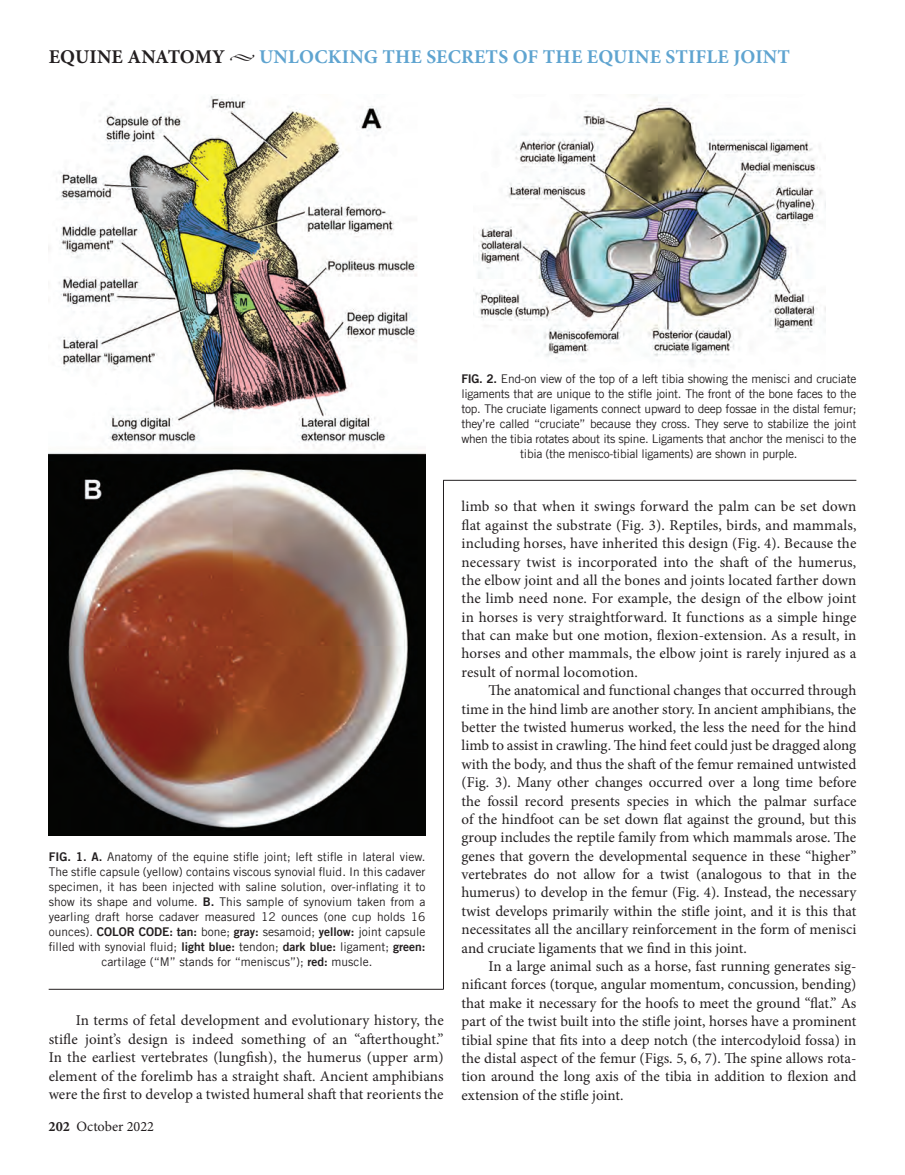
<style>
.page{position:relative;width:905px;height:1175px;background:#fff}
.page>*{position:absolute;margin:0;border:0;box-sizing:border-box;transform-origin:0 0}
.t1{font:700 19.5px "Minion Pro";letter-spacing:.01em;color:#5fa4d0}
.t2{font:15px/18.3px "Minion Pro";color:#231f20;text-align:justify}
.t3{font:14.25px "Minion Pro";color:#231f20}
.t4{font:12px/15px "Trade Gothic";color:#231f20;text-align:center}
.t5{font:12px/15px "Trade Gothic";letter-spacing:-.025em;color:#231f20;text-align:center}
.s1{color:#231f20}
.s2{font-family:"Trade Gothic Bold 6"}
.s3{font-weight:700}
</style>
<div class="page">
<img style="left:473px;top:94px;width:352px;height:268px">
<img style="left:49px;top:96px;width:376px;height:739px">
<hr style="left:443px;top:480px;width:413px;height:1px;background:#231f20">
<hr style="left:49px;top:989px;width:394px;height:1px;background:#231f20">
<hr style="left:443px;top:480px;width:1px;height:509px;background:#231f20">
<h1 class="t1" style="left:49px;top:43px;width:742px"><span class="s1">EQUINE ANATOMY</span> <span class="s1">◆</span> UNLOCKING THE SECRETS OF THE EQUINE STIFLE JOINT</h1>
<p class="t4" style="left:49px;top:849px;width:378px"><span class="s2">FIG. 1. A.</span> Anatomy of the equine stifle joint; left stifle in lateral view.<br>The stifle capsule (yellow) contains viscous synovial fluid. In this cadaver specimen, it has been injected with saline solution, over-inflating it to show its shape and volume. <span class="s2">B.</span> This sample of synovium taken from a yearling draft horse cadaver measured 12 ounces (one cup holds 16 ounces). <span class="s2">COLOR CODE: tan:</span> bone; <span class="s2">gray:</span> sesamoid; <span class="s2">yellow:</span> joint capsule filled with synovial fluid; <span class="s2">light blue:</span> tendon; <span class="s2">dark blue:</span> ligament; <span class="s2">green: </span>cartilage (“M” stands for “meniscus”); <span class="s2">red:</span> muscle.</p>
<p class="t2" style="left:49px;top:1011px;width:396px;text-indent:27px">In terms of fetal development and evolutionary history, the stifle joint’s design is indeed something of an “afterthought.” In the earliest vertebrates (lungfish), the humerus (upper arm) element of the forelimb has a straight shaft. Ancient amphibians were the first to develop a twisted humeral shaft that reorients the</p>
<p class="t3" style="left:49px;top:1117px;width:107px"><span class="s3">202</span> October 2022</p>
<p class="t5" style="left:461px;top:372px;width:396px"><span class="s2">FIG. 2.</span> End-on view of the top of a left tibia showing the menisci and cruciate ligaments that are unique to the stifle joint. The front of the bone faces to the top. The cruciate ligaments connect upward to deep fossae in the distal femur; they’re called “cruciate” because they cross. They serve to stabilize the joint when the tibia rotates about its spine. Ligaments that anchor the menisci to the tibia (the menisco-tibial ligaments) are shown in purple.</p>
<p class="t2" style="left:461px;top:497px;width:396px">limb so that when it swings forward the palm can be set down flat against the substrate (Fig. 3). Reptiles, birds, and mammals, including horses, have inherited this design (Fig. 4). Because the necessary twist is incorporated into the shaft of the humerus, the elbow joint and all the bones and joints located farther down the limb need none. For example, the design of the elbow joint in horses is very straightforward. It functions as a simple hinge that can make but one motion, flexion-extension. As a result, in horses and other mammals, the elbow joint is rarely injured as a result of normal locomotion.</p>
<p class="t2" style="left:461px;top:681px;width:396px;text-indent:27px">The anatomical and functional changes that occurred through time in the hind limb are another story. In ancient amphibians, the better the twisted humerus worked, the less the need for the hind limb to assist in crawling. The hind feet could just be dragged along with the body, and thus the shaft of the femur remained untwisted (Fig. 3). Many other changes occurred over a long time before the fossil record presents species in which the palmar surface of the hindfoot can be set down flat against the ground, but this group includes the reptile family from which mammals arose. The genes that govern the developmental sequence in these “higher” vertebrates do not allow for a twist (analogous to that in the humerus) to develop in the femur (Fig. 4). Instead, the necessary twist develops primarily within the stifle joint, and it is this that necessitates all the ancillary reinforcement in the form of menisci and cruciate ligaments that we find in this joint.</p>
<p class="t2" style="left:461px;top:957px;width:396px;text-indent:27px">In a large animal such as a horse, fast running generates sig&shy;nificant forces (torque, angular momentum, concussion, bending) that make it necessary for the hoofs to meet the ground “flat.” As part of the twist built into the stifle joint, horses have a prominent tibial spine that fits into a deep notch (the intercodyloid fossa) in the distal aspect of the femur (Figs. 5, 6, 7). The spine allows rota&shy;tion around the long axis of the tibia in addition to flexion and extension of the stifle joint.</p>
</div>
